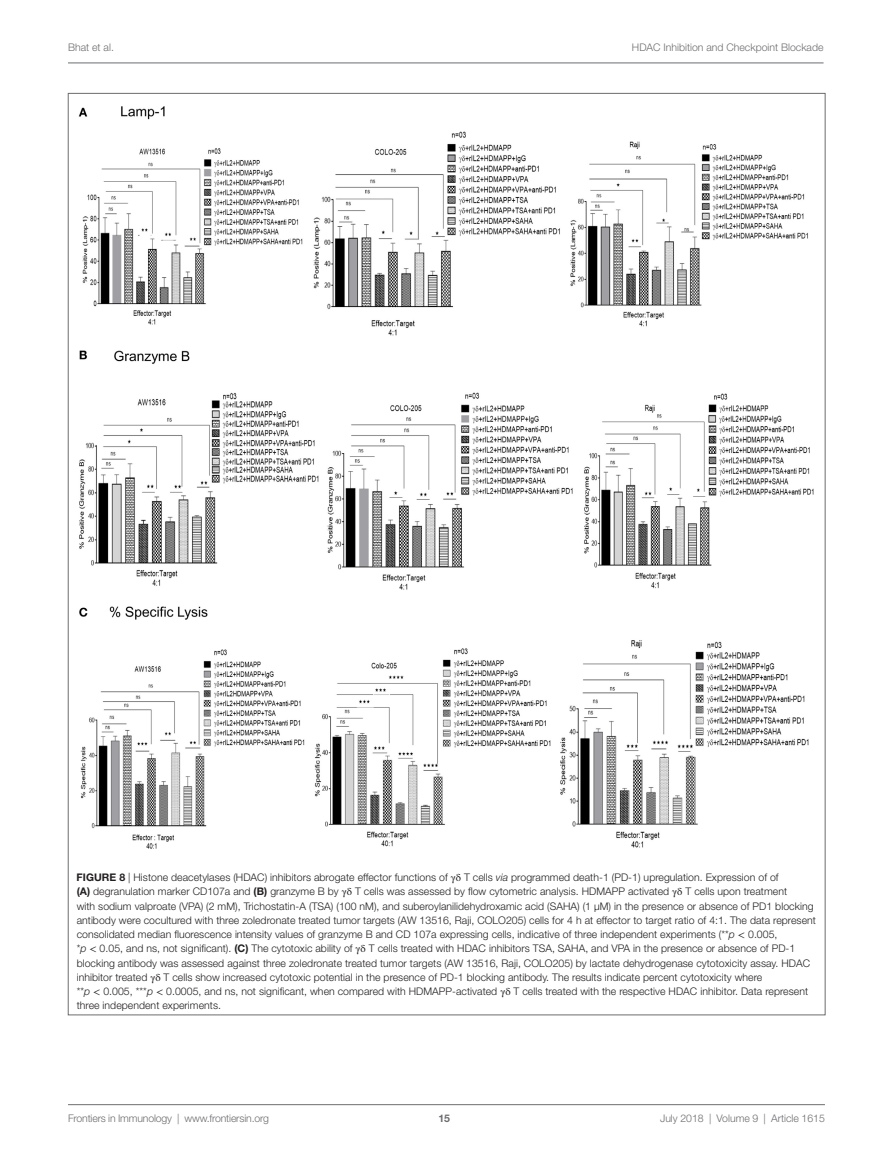
<style>
.page{position:relative;width:893px;height:1170px;background:#fff}
.page>*{position:absolute;margin:0;border:0;box-sizing:border-box;transform-origin:0 0}
.t1{font:300 10.5px/14.2px "Helvetica Neue LT Std";letter-spacing:.005em;color:#231f20}
.t2{font:300 10.5px "Helvetica Neue LT Std";color:#6c6d70}
.t3{font:700 10.5px "Helvetica Neue LT Std";color:#6c6d70}
.s1{font-weight:700}
.s2{font-family:"STIX General";font-weight:400}
.s3{font-style:italic}
</style>
<div class="page">
<img style="left:78px;top:106px;width:736px;height:743px">
<hr style="left:68px;top:1104px;width:757px;height:1px;background:#6c6d70">
<hr style="left:68px;top:63px;width:755px;height:1px;background:#6c6d70">
<p class="t2" style="left:68px;top:41px;width:47px">Bhat et al.</p>
<p class="t2" style="left:632px;top:41px;width:193px">HDAC Inhibition and Checkpoint Blockade</p>
<p class="t1" style="left:77px;top:869px;width:741px"><span class="s1">FIGURE 8</span> | Histone deacetylases (HDAC) inhibitors abrogate effector functions of <span class="s2">γδ</span> T cells <span class="s3">via</span> programmed death-1 (PD-1) upregulation. Expression of of<br><span class="s1">(A)</span> degranulation marker CD107a and <span class="s1">(B)</span> granzyme B by <span class="s2">γδ</span> T cells was assessed by flow cytometric analysis. HDMAPP activated <span class="s2">γδ</span> T cells upon treatment<br>with sodium valproate (VPA) (2 mM), Trichostatin-A (TSA) (100 nM), and suberoylanilidehydroxamic acid (SAHA) (1 µM) in the presence or absence of PD1 blocking antibody were cocultured with three zoledronate treated tumor targets (AW 13516, Raji, COLO205) cells for 4 h at effector to target ratio of 4:1. The data represent consolidated median fluorescence intensity values of granzyme B and CD 107a expressing cells, indicative of three independent experiments (**<span class="s3">p</span> <span class="s2">&lt;</span> 0.005,<br>*<span class="s3">p</span> <span class="s2">&lt;</span> 0.05, and ns, not significant). <span class="s1">(C)</span> The cytotoxic ability of <span class="s2">γδ</span> T cells treated with HDAC inhibitors TSA, SAHA, and VPA in the presence or absence of PD-1 blocking antibody was assessed against three zoledronate treated tumor targets (AW 13516, Raji, COLO205) by lactate dehydrogenase cytotoxicity assay. HDAC inhibitor treated <span class="s2">γδ</span> T cells show increased cytotoxic potential in the presence of PD-1 blocking antibody. The results indicate percent cytotoxicity where<br>**<span class="s3">p</span> <span class="s2">&lt;</span> 0.005, ***<span class="s3">p</span> <span class="s2">&lt;</span> 0.0005, and ns, not significant, when compared with HDMAPP-activated <span class="s2">γδ</span> T cells treated with the respective HDAC inhibitor. Data represent three independent experiments.</p>
<p class="t2" style="left:68px;top:1111px;width:203px">Frontiers in Immunology | www.frontiersin.org</p>
<p class="t2" style="left:660px;top:1111px;width:166px">July 2018 | Volume 9 | Article 1615</p>
<p class="t3" style="left:439px;top:1111px;width:13px">15</p>
</div>
